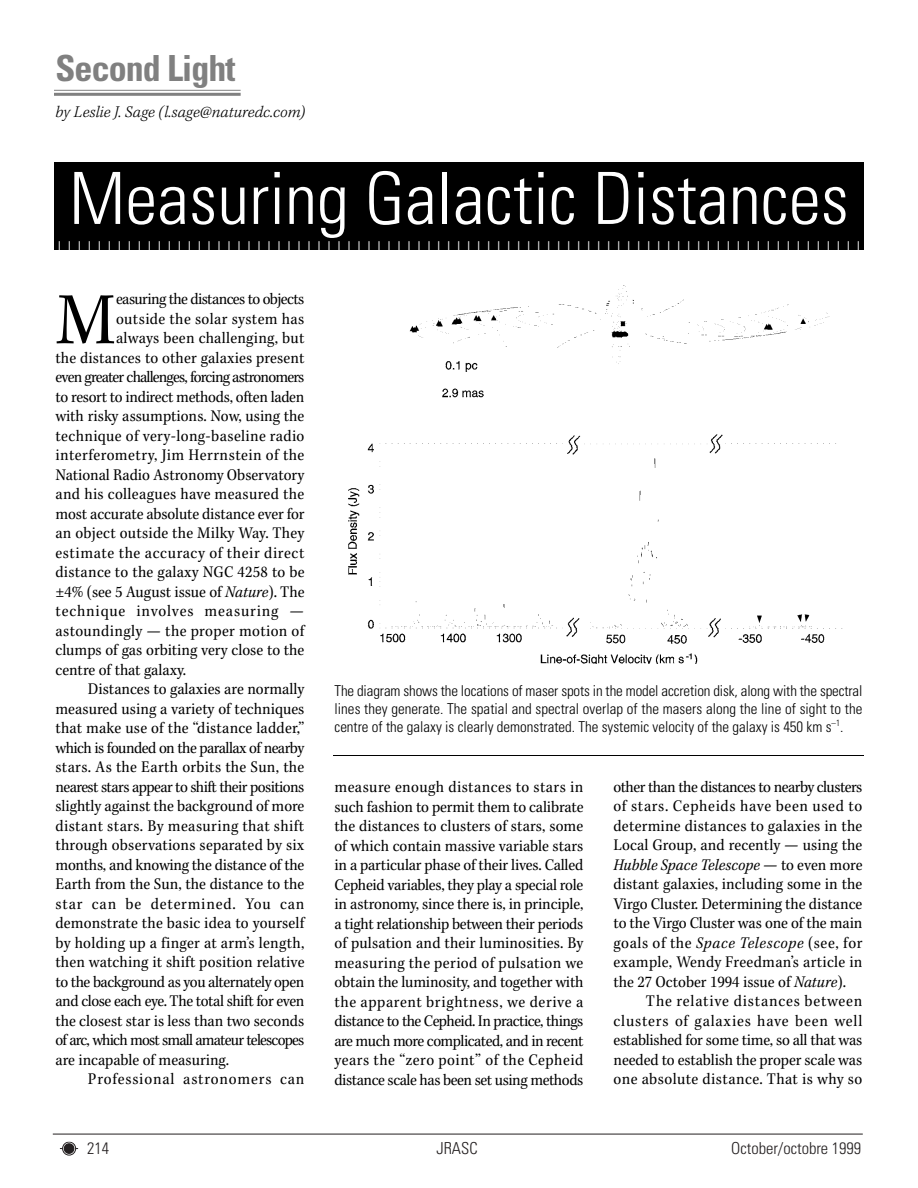
<style>
.page{position:relative;width:918px;height:1188px;background:#fff}
.page>*{position:absolute;margin:0;border:0;box-sizing:border-box;transform-origin:0 0}
.t1{font:74.55px "Kepl MM 323 91 113 32 253 71 89 25";color:#000}
.t2{font:300 condensed 72px "Univers";color:#fff}
.t3{font:700 condensed 36px "Univers";letter-spacing:-.025em;color:#808080}
.t4{font:16.5px/19.5px "Kepl MM 323 91 113 32 253 71 89 25";letter-spacing:.005em;color:#000;text-align:justify}
.t5{font:16.5px "Kepl MM 323 91 113 32 253 71 89 25";letter-spacing:.05em;color:#000}
.t6{font:16.5px "Kepl MM 323 91 113 32 253 71 89 25";letter-spacing:.025em;color:#000}
.t7{font:16.5px "Kepl MM 323 91 113 32 253 71 89 25";letter-spacing:-.025em;color:#000}
.t8{font:16.5px "Kepl MM 323 91 113 32 253 71 89 25";letter-spacing:-.035em;color:#000}
.t9{font:16.5px "Kepl MM 323 91 113 32 253 71 89 25";letter-spacing:-.015em;color:#000}
.t10{font:16.5px "Kepl MM 323 91 113 32 253 71 89 25";letter-spacing:.035em;color:#000}
.t11{font:16.5px "Kepl MM 323 91 113 32 253 71 89 25";letter-spacing:-.05em;color:#000}
.t12{font:16.5px "Kepl MM 323 91 113 32 253 71 89 25";letter-spacing:-.045em;color:#000}
.t13{font:16.5px "Kepl MM 323 91 113 32 253 71 89 25";letter-spacing:-.02em;color:#000}
.t14{font:16.5px "Kepl MM 323 91 113 32 253 71 89 25";letter-spacing:-.03em;color:#000}
.t15{font:16.5px "Kepl MM It 307 0 251 0 242 0 198 0";color:#000}
.t16{font:16.5px "Kepl MM 323 91 113 32 253 71 89 25";letter-spacing:.03em;color:#000}
.t17{font:16.5px "Kepl MM It 323 91 113 32 253 71 89 25";color:#000}
.t18{font:300 condensed 16.5px "Univers";color:#231f20}
.t19{font:300 condensed 15px/18px "Univers";color:#000;text-align:justify}
.t20{font:300 condensed 15px "Univers";color:#fff}
.s1{font-family:"Kepl MM It 323 91 113 32 253 71 89 25"}
.s2{font-family:"Kepl MM 323 91 113 32 253 71 89 25"}
</style>
<div class="page">
<hr style="left:53px;top:1134px;width:810px;height:1px;background:#231f20">
<svg style="left:60px;top:1142px;width:18px;height:14px"></svg>
<hr style="left:54px;top:90px;width:187px;height:1px;background:#808080">
<hr style="left:54px;top:93px;width:187px;height:3px;background:#808080">
<img style="left:348px;top:285px;width:495px;height:379px">
<div style="left:54px;top:162px;width:810px;height:87px;background:#000"></div>
<hr style="left:333px;top:755px;width:531px;height:1px;background:#000">
<h3 class="t3" style="left:56px;top:56px;width:182px">Second Light</h3>
<p class="t15" style="left:56px;top:105px;width:251px">by Leslie J. Sage (l.sage@naturedc.com)</p>
<h2 class="t2" style="left:69px;top:172px;width:781px">Measuring Galactic Distances</h2>
<p class="t20" style="left:58px;top:241px;width:804px">l l l l l l l l l l l l l l l l l l l l l l l l l l l l l l l l l l l l l l l l l l l l l l l l l l l l l l l l l l l l l l l l l l l l l l l l l l l l l l l l l</p>
<h1 class="t1" style="left:56px;top:290px;width:62px">M</h1>
<p class="t8" style="left:116px;top:292px;width:190px">easuring the distances to objects</p>
<p class="t6" style="left:116px;top:312px;width:190px">outside the solar system has</p>
<p class="t4" style="left:116px;top:329px;width:190px">always been challenging, but</p>
<p class="t4" style="left:55px;top:349px;width:250px">the distances to other galaxies present</p>
<p class="t11" style="left:55px;top:370px;width:250px">even greater challenges, forcing astronomers</p>
<p class="t13" style="left:55px;top:390px;width:250px">to resort to indirect methods, often laden</p>
<p class="t4" style="left:55px;top:407px;width:250px">with risky assumptions. Now, using the</p>
<p class="t4" style="left:55px;top:427px;width:250px">technique of very-long-baseline radio</p>
<p class="t16" style="left:55px;top:448px;width:250px">interferometry, Jim Herrnstein of the</p>
<p class="t4" style="left:55px;top:466px;width:250px">National Radio Astronomy Observatory</p>
<p class="t4" style="left:55px;top:486px;width:250px">and his colleagues have measured the</p>
<p class="t4" style="left:55px;top:505px;width:251px">most accurate absolute distance ever for</p>
<p class="t4" style="left:55px;top:525px;width:250px">an object outside the Milky Way. They</p>
<p class="t10" style="left:55px;top:546px;width:250px">estimate the accuracy of their direct</p>
<p class="t4" style="left:55px;top:564px;width:251px">distance to the galaxy NGC 4258 to be</p>
<p class="t4" style="left:55px;top:583px;width:250px">±4% (see 5 August issue of <span class="s1">Nature</span>). The</p>
<p class="t5" style="left:55px;top:604px;width:250px">technique involves measuring —</p>
<p class="t4" style="left:55px;top:622px;width:250px">astoundingly — the proper motion of</p>
<p class="t4" style="left:55px;top:642px;width:250px">clumps of gas orbiting very close to the</p>
<p class="t4" style="left:55px;top:661px;width:132px">centre of that galaxy.</p>
<p class="t4" style="left:88px;top:681px;width:218px">Distances to galaxies are normally</p>
<p class="t4" style="left:55px;top:700px;width:250px">measured using a variety of techniques</p>
<p class="t4" style="left:55px;top:720px;width:250px">that make use of the “distance ladder,”</p>
<p class="t14" style="left:55px;top:741px;width:250px">which is founded on the parallax of nearby</p>
<p class="t4" style="left:55px;top:759px;width:250px">stars. As the Earth orbits the Sun, the</p>
<p class="t8" style="left:55px;top:780px;width:250px">nearest stars appear to shift their positions</p>
<p class="t4" style="left:55px;top:798px;width:250px">slightly against the background of more</p>
<p class="t6" style="left:55px;top:819px;width:250px">distant stars. By measuring that shift</p>
<p class="t4" style="left:55px;top:837px;width:250px">through observations separated by six</p>
<p class="t9" style="left:55px;top:858px;width:250px">months, and knowing the distance of the</p>
<p class="t4" style="left:55px;top:876px;width:250px">Earth from the Sun, the distance to the</p>
<p class="t5" style="left:55px;top:897px;width:250px">star can be determined. You can</p>
<p class="t4" style="left:55px;top:915px;width:250px">demonstrate the basic idea to yourself</p>
<p class="t4" style="left:55px;top:934px;width:251px">by holding up a finger at arm’s length,</p>
<p class="t4" style="left:55px;top:954px;width:250px">then watching it shift position relative</p>
<p class="t7" style="left:55px;top:975px;width:250px">to the background as you alternately open</p>
<p class="t7" style="left:55px;top:995px;width:250px">and close each eye. The total shift for even</p>
<p class="t4" style="left:55px;top:1012px;width:250px">the closest star is less than two seconds</p>
<p class="t12" style="left:55px;top:1034px;width:250px">of arc, which most small amateur telescopes</p>
<p class="t4" style="left:55px;top:1051px;width:175px">are incapable of measuring.</p>
<p class="t5" style="left:88px;top:1073px;width:218px">Professional astronomers can</p>
<p class="t19" style="left:334px;top:683px;width:529px">The diagram shows the locations of maser spots in the model accretion disk, along with the spectral lines they generate. The spatial and spectral overlap of the masers along the line of sight to the centre of the galaxy is clearly demonstrated. The systemic velocity of the galaxy is 450 km s<sup>–1</sup>.</p>
<p class="t4" style="left:334px;top:778px;width:251px">measure enough distances to stars in such fashion to permit them to calibrate the distances to clusters of stars, some of which contain massive variable stars in a particular phase of their lives. Called Cepheid variables, they play a special role in astronomy, since there is, in principle, a tight relationship between their periods of pulsation and their luminosities. By measuring the period of pulsation we obtain the luminosity, and together with the apparent brightness, we derive a distance to the Cepheid. In practice, things are much more complicated, and in recent years the “zero point” of the Cepheid distance scale has been set using methods</p>
<p class="t4" style="left:614px;top:778px;width:250px">other than the distances to nearby clusters of stars. Cepheids have been used to determine distances to galaxies in the Local Group, and recently — using the</p>
<p class="t17" style="left:614px;top:858px;width:250px">Hubble Space Telescope <span class="s2">— to even more</span></p>
<p class="t4" style="left:614px;top:875px;width:250px">distant galaxies, including some in the</p>
<p class="t4" style="left:614px;top:895px;width:250px">Virgo Cluster. Determining the distance</p>
<p class="t4" style="left:614px;top:914px;width:250px">to the Virgo Cluster was one of the main</p>
<p class="t10" style="left:614px;top:936px;width:251px">goals of the <span class="s1">Space Telescope</span> (see, for</p>
<p class="t4" style="left:614px;top:953px;width:250px">example, Wendy Freedman’s article in</p>
<p class="t4" style="left:614px;top:973px;width:234px">the 27 October 1994 issue of <span class="s1">Nature</span>).</p>
<p class="t5" style="left:646px;top:994px;width:218px">The relative distances between</p>
<p class="t5" style="left:614px;top:1014px;width:250px">clusters of galaxies have been well</p>
<p class="t9" style="left:614px;top:1033px;width:250px">established for some time, so all that was</p>
<p class="t4" style="left:614px;top:1051px;width:250px">needed to establish the proper scale was</p>
<p class="t6" style="left:614px;top:1072px;width:250px">one absolute distance. That is why so</p>
<p class="t18" style="left:87px;top:1143px;width:23px">214</p>
<p class="t18" style="left:436px;top:1143px;width:43px">JRASC</p>
<p class="t18" style="left:731px;top:1143px;width:132px">October/octobre 1999</p>
</div>
